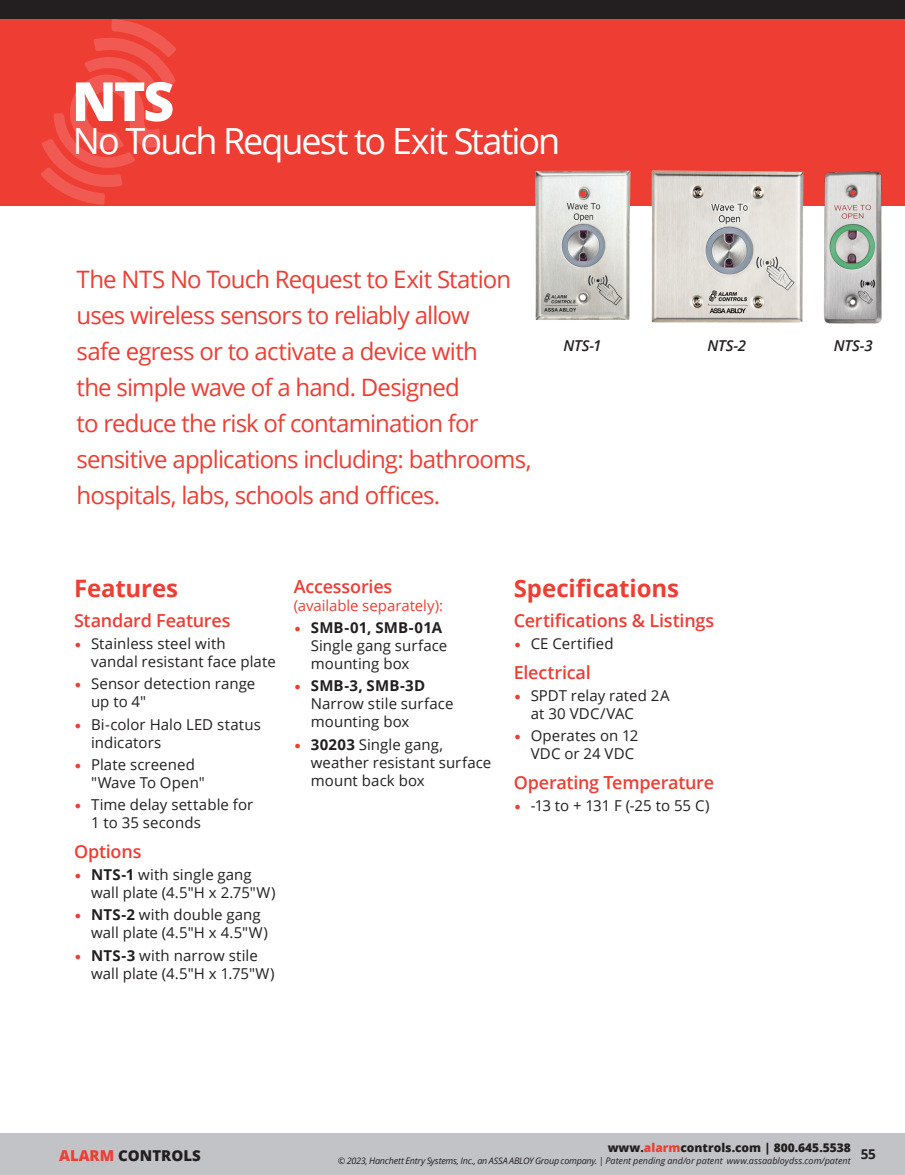
<style>
.page{position:relative;width:905px;height:1175px;background:#fff}
.page>*{position:absolute;margin:0;border:0;box-sizing:border-box;transform-origin:0 0}
.Product_Name_-_Bold{font:800 54px "Open Sans";color:#fff}
.Product_Description{font:36px "Open Sans";letter-spacing:-.055em;color:#fff}
.Section_Head{font:24px/36px "Open Sans";letter-spacing:-.035em;color:#ee3e34}
.Specs_Features_Heade{font:700 24px "Open Sans";letter-spacing:-.005em;color:#ee3e34}
.Specs_Features_Heade-2{font:600 18px "Open Sans";letter-spacing:-.015em;color:#ee3e34}
.t1{font:15px/18px "Open Sans";letter-spacing:.005em;color:#231f20}
.Specs_Features_Heade-3{font:15px "Open Sans";letter-spacing:-.005em;color:#ee3e34}
.Section_Head-2{font:italic 600 15px "Open Sans";letter-spacing:-.01em;color:#231f20}
.t2{font:800 15px "Open Sans";color:#231f20}
.t3{font:700 13.5px "Open Sans";color:#231f20}
.t4{font:800 12px "Open Sans";color:#231f20}
.t5{font:italic 9px "Open Sans";letter-spacing:-.005em;color:#231f20}
.s1{font-family:"ASSA Vesta";color:#ee3e34}
.s2{font-weight:700}
.s3{color:#ee3e34}
</style>
<div class="page">
<div style="left:1px;top:1132px;width:903px;height:42px;background:#c2c3c6"></div>
<hr style="left:0;top:19px;width:1px;height:186px;background:#ee3e34">
<div style="left:1px;top:19px;width:903px;height:186px;background:#ee3e34"></div>
<svg style="left:0;top:0;width:1px;height:19px"></svg>
<div style="left:1px;top:0;width:903px;height:19px;background:#231f20"></div>
<svg style="left:41px;top:19px;width:135px;height:186px"></svg>
<img style="left:535px;top:171px;width:95px;height:149px">
<img style="left:816px;top:171px;width:79px;height:153px">
<img style="left:641px;top:170px;width:172px;height:153px">
<p class="Product_Name_-_Bold" style="left:72px;top:60px;width:104px">NTS</p>
<p class="Product_Description" style="left:73px;top:116px;width:489px">No Touch Request to Exit Station</p>
<p class="Section_Head" style="left:77px;top:261px;width:456px">The NTS No Touch Request to Exit Station uses wireless sensors to reliably allow<br>safe egress or to activate a device with<br>the simple wave of a hand. Designed<br>to reduce the risk of contamination for sensitive applications including: bathrooms, hospitals, labs, schools and offices.</p>
<p class="Section_Head-2" style="left:563px;top:335px;width:39px">NTS-1</p>
<p class="Section_Head-2" style="left:707px;top:335px;width:40px">NTS-2</p>
<p class="Section_Head-2" style="left:833px;top:335px;width:40px">NTS-3</p>
<p class="Specs_Features_Heade" style="left:74px;top:571px;width:106px">Features</p>
<p class="Specs_Features_Heade-2" style="left:74px;top:608px;width:158px">Standard Features</p>
<p class="t1" style="left:91px;top:634px;width:186px;text-indent:-17px"><span class="s1">•</span> Stainless steel with vandal resistant face plate</p>
<p class="t1" style="left:91px;top:674px;width:166px;text-indent:-17px"><span class="s1">•</span> Sensor detection range up to 4"</p>
<p class="t1" style="left:91px;top:715px;width:171px;text-indent:-17px"><span class="s1">•</span> Bi-color Halo LED status indicators</p>
<p class="t1" style="left:91px;top:755px;width:115px;text-indent:-17px"><span class="s1">•</span> Plate screened "Wave To Open"</p>
<p class="t1" style="left:91px;top:795px;width:164px;text-indent:-17px"><span class="s1">•</span> Time delay settable for<br>1 to 35 seconds</p>
<p class="Specs_Features_Heade-2" style="left:74px;top:838px;width:69px">Options</p>
<p class="t1" style="left:91px;top:865px;width:186px;text-indent:-17px"><span class="s1">•</span> <span class="s2">NTS-1</span> with single gang wall plate (4.5"H x 2.75"W)</p>
<p class="t1" style="left:91px;top:905px;width:178px;text-indent:-17px"><span class="s1">•</span> <span class="s2">NTS-2</span> with double gang wall plate (4.5"H x 4.5"W)</p>
<p class="t1" style="left:91px;top:945px;width:185px;text-indent:-17px"><span class="s1">•</span> <span class="s2">NTS-3</span> with narrow stile wall plate (4.5"H x 1.75"W)</p>
<p class="Specs_Features_Heade-2" style="left:294px;top:574px;width:100px">Accessories</p>
<p class="Specs_Features_Heade-3" style="left:294px;top:595px;width:151px">(available separately):</p>
<p class="t1" style="left:311px;top:618px;width:138px;text-indent:-17px"><span class="s1">•</span> <span class="s2">SMB-01, SMB-01A<br></span>Single gang surface mounting box</p>
<p class="t1" style="left:311px;top:676px;width:144px;text-indent:-17px"><span class="s1">•</span> <span class="s2">SMB-3, SMB-3D<br></span>Narrow stile surface mounting box</p>
<p class="t1" style="left:311px;top:734px;width:182px;text-indent:-17px"><span class="s1">•</span> <span class="s2">30203</span> Single gang, weather resistant surface mount back box</p>
<p class="Specs_Features_Heade" style="left:513px;top:571px;width:167px">Specifications</p>
<p class="Specs_Features_Heade-2" style="left:513px;top:608px;width:202px">Certifications &amp; Listings</p>
<p class="t1" style="left:513px;top:634px;width:101px"><span class="s1">•</span> CE Certified</p>
<p class="Specs_Features_Heade-2" style="left:513px;top:659px;width:79px">Electrical</p>
<p class="t1" style="left:530px;top:686px;width:140px;text-indent:-17px"><span class="s1">•</span> SPDT relay rated 2A at 30 VDC/VAC</p>
<p class="t1" style="left:513px;top:726px;width:126px;text-align:right"><span class="s1">•</span> Operates on 12<br>VDC or 24 VDC</p>
<p class="Specs_Features_Heade-2" style="left:513px;top:769px;width:202px">Operating Temperature</p>
<p class="t1" style="left:513px;top:796px;width:197px"><span class="s1">•</span> -13 to + 131 F (-25 to 55 C)</p>
<p class="t4" style="left:607px;top:1138px;width:245px">www.<span class="s3">alarm</span>controls.com | 800.645.5538</p>
<p class="t2" style="left:59px;top:1144px;width:143px"><span class="s3">ALARM</span> CONTROLS</p>
<p class="t5" style="left:338px;top:1154px;width:514px">© 2023, Hanchett Entry Systems, Inc., an ASSA ABLOY Group company. | Patent pending and/or patent www.assaabloydss.com/patent</p>
<p class="t3" style="left:860px;top:1144px;width:17px">55</p>
</div>
